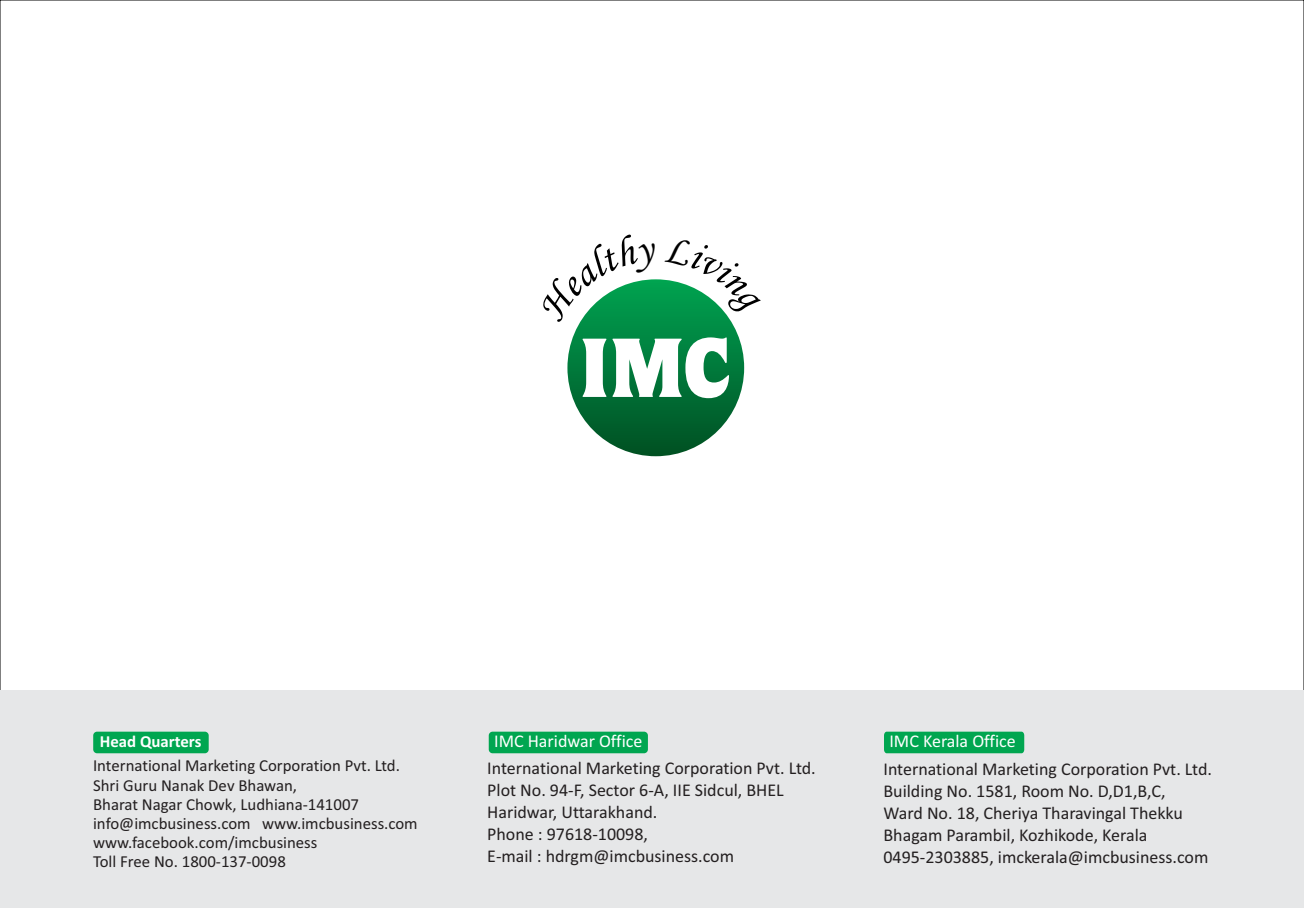
<style>
.page{position:relative;width:1304px;height:908px;background:#fff}
.page>*{position:absolute;margin:0;border:0;box-sizing:border-box;transform-origin:0 0}
.t1{font:18px/22px "Calibri";color:#231f20}
.t2{font:18px "Calibri";color:#fff}
.t3{font:16.8px/19.2px "Calibri";color:#231f20}
.t4{font:700 16.8px "Calibri";color:#fff}
</style>
<div class="page">
<div style="left:0;top:690px;width:1304px;height:217px;background:#e6e7e8"></div>
<div style="left:93px;top:731px;width:116px;height:22px;background:#00a650;border-radius:4px"></div>
<div style="left:489px;top:731px;width:159px;height:22px;background:#00a650;border-radius:4px"></div>
<div style="left:884px;top:731px;width:140px;height:22px;background:#00a650"></div>
<div style="left:567px;top:279px;width:177px;height:177px;background:linear-gradient(to bottom,#01a452,#015024);border-radius:50%"></div>
<svg style="left:583px;top:338px;width:23px;height:59px"></svg>
<svg style="left:612px;top:337px;width:117px;height:61px"></svg>
<svg style="left:665px;top:279px;width:64px;height:39px"></svg>
<svg style="left:580px;top:279px;width:77px;height:43px"></svg>
<p class="t2" style="left:494px;top:733px;width:150px">IMC Haridwar Office</p>
<p class="t4" style="left:100px;top:734px;width:103px">Head Quarters</p>
<p class="t3" style="left:93px;top:757px;width:326px">International Marketing Corporation Pvt. Ltd.<br>Shri Guru Nanak Dev Bhawan,<br>Bharat Nagar Chowk, Ludhiana-141007 info@imcbusiness.com www.imcbusiness.com www.facebook.com/imcbusiness<br>Toll Free No. 1800-137-0098</p>
<p class="t1" style="left:487px;top:758px;width:330px">International Marketing Corporation Pvt. Ltd.<br>Plot No. 94-F, Sector 6-A, IIE Sidcul, BHEL Haridwar, Uttarakhand.<br>Phone : 97618-10098,<br>E-mail : hdrgm@imcbusiness.com</p>
<p class="t2" style="left:889px;top:733px;width:128px">IMC Kerala Office</p>
<p class="t1" style="left:883px;top:758px;width:330px">International Marketing Corporation Pvt. Ltd.<br>Building No. 1581, Room No. D,D1,B,C,<br>Ward No. 18, Cheriya Tharavingal Thekku Bhagam Parambil, Kozhikode, Kerala 0495-2303885, imckerala@imcbusiness.com</p>
</div>
